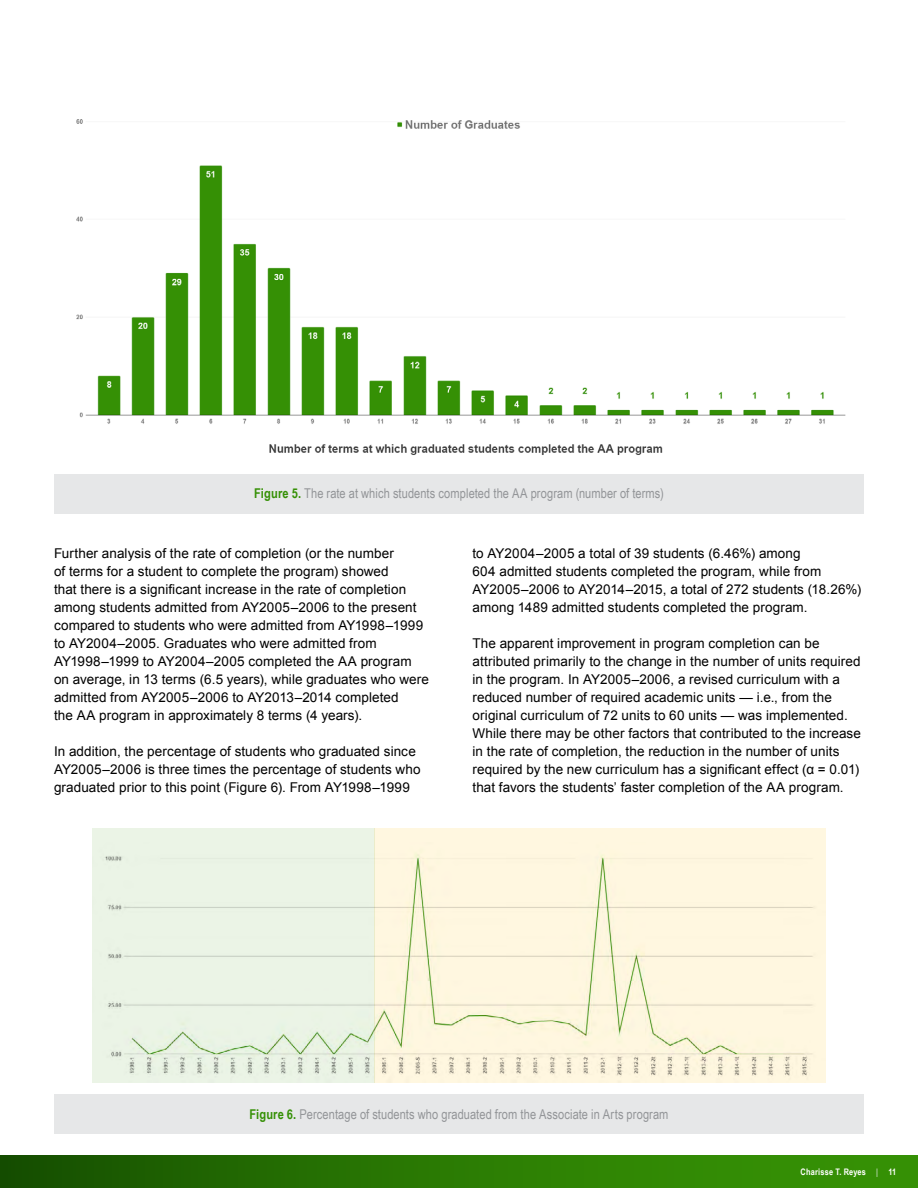
<style>
.page{position:relative;width:918px;height:1188px;background:#fff}
.page>*{position:absolute;margin:0;border:0;box-sizing:border-box;transform-origin:0 0}
.t1{font:13.5px/18px "Arial";letter-spacing:.005em;color:#000}
.t2{font:13.5px "Arial Narrow";letter-spacing:.005em;color:#939598}
.t3{font:700 9px "Arial Narrow";letter-spacing:.025em;color:#fff}
.s1{font-weight:700;color:#359005}
.s2{font-weight:400;color:#eaf0ef}
</style>
<div class="page">
<div style="left:0;top:1156px;width:918px;height:32px;background:linear-gradient(to right,#185401,#3a9a06)"></div>
<img style="left:76px;top:119px;width:770px;height:336px">
<div style="left:54px;top:474px;width:810px;height:39px;background:#e6e7e8"></div>
<div style="left:54px;top:1094px;width:810px;height:40px;background:#e6e7e8"></div>
<div style="left:92px;top:828px;width:283px;height:255px;background:#ebf4e6"></div>
<div style="left:375px;top:829px;width:451px;height:254px;background:#fff7e0"></div>
<p class="t2" style="left:254px;top:484px;width:411px"><span class="s1">Figure 5.</span> The rate at which students completed the AA program (number of terms)</p>
<p class="t1" style="left:54px;top:544px;width:376px">Further analysis of the rate of completion (or the number<br>of terms for a student to complete the program) showed<br>that there is a significant increase in the rate of completion among students admitted from AY2005–2006 to the present compared to students who were admitted from AY1998–1999 to AY2004–2005. Graduates who were admitted from AY1998–1999 to AY2004–2005 completed the AA program on average, in 13 terms (6.5 years), while graduates who were admitted from AY2005–2006 to AY2013–2014 completed<br>the AA program in approximately 8 terms (4 years).</p>
<p class="t1" style="left:54px;top:742px;width:368px">In addition, the percentage of students who graduated since<br>AY2005–2006 is three times the percentage of students who graduated prior to this point (Figure 6). From AY1998–1999</p>
<p class="t1" style="left:473px;top:544px;width:390px">to AY2004–2005 a total of 39 students (6.46%) among<br>604 admitted students completed the program, while from AY2005–2006 to AY2014–2015, a total of 272 students (18.26%) among 1489 admitted students completed the program.</p>
<p class="t1" style="left:473px;top:634px;width:390px">The apparent improvement in program completion can be attributed primarily to the change in the number of units required in the program. In AY2005–2006, a revised curriculum with a reduced number of required academic units — i.e., from the original curriculum of 72 units to 60 units — was implemented.<br>While there may be other factors that contributed to the increase in the rate of completion, the reduction in the number of units required by the new curriculum has a significant effect (α = 0.01) that favors the students’ faster completion of the AA program.</p>
<p class="t2" style="left:249px;top:1104px;width:421px"><span class="s1">Figure 6.</span> Percentage of students who graduated from the Associate in Arts program</p>
<p class="t3" style="left:801px;top:1165px;width:97px">Charisse T. Reyes <span class="s2">|</span> 11</p>
</div>
